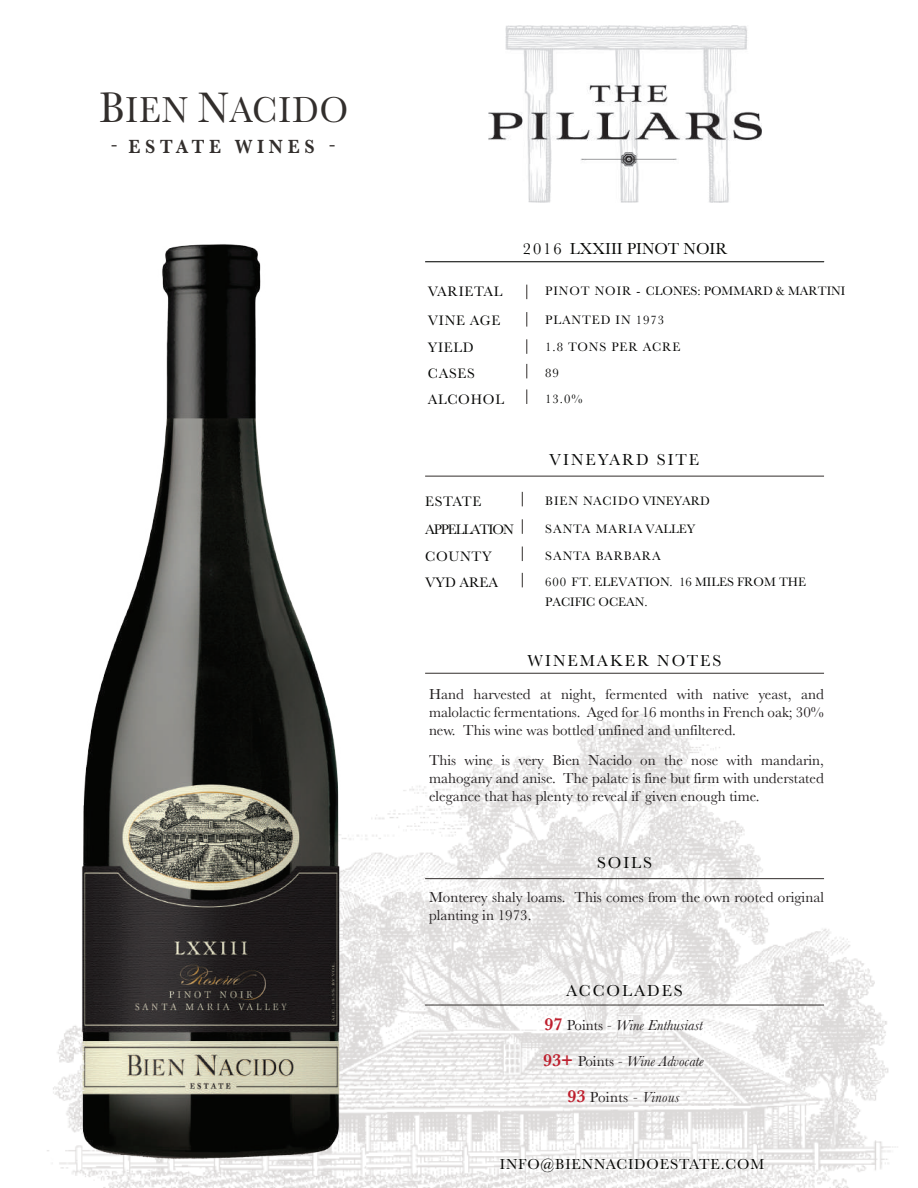
<style>
.page{position:relative;width:918px;height:1188px;background:#fff}
.page>*{position:absolute;margin:0;border:0;box-sizing:border-box;transform-origin:0 0}
.t1{font:37.2px "Baskerville URW";letter-spacing:.03em;color:#322e2c;scale:.93 1}
.t2{font:700 19.65px "Baskerville URW";letter-spacing:.26em;color:#322e2c;scale:.93 1}
.t3{font:16.5px "Baskerville";letter-spacing:.12em;color:#070807}
.t4{font:16.5px "Baskerville";color:#060705}
.t5{font:15px/18px "Baskerville";color:#231f20;text-align:justify}
.t6{font:italic 15px "Baskerville";color:#231f20}
.t7{font:15px "Baskerville";letter-spacing:.06em;color:#060705}
.t8{font:14.25px "Baskerville";letter-spacing:.05em;color:#050504}
.t9{font:14.25px "Baskerville";letter-spacing:-.005em;color:#060705}
.t10{font:14.25px "Baskerville";letter-spacing:.05em;color:#070807}
.t11{font:14.25px "Baskerville";letter-spacing:-.07em;color:#060705}
.t12{font:12.75px/19.5px "Baskerville";color:#060705}
.t13{font:12.75px "Baskerville";color:#050504}
.t14{font:12.75px "Baskerville";letter-spacing:.075em;color:#050504}
.t15{font:12.75px "Baskerville";letter-spacing:.045em;color:#060705}
.t16{font:12.75px "Baskerville";letter-spacing:.075em;color:#060705}
.t17{font:12.75px "Baskerville";letter-spacing:.075em;color:#070807}
.s1{font-size:43.95px}
.s2{font-weight:600;font-style:normal;font-size:18px;color:#be1f2e}
.s3{font-style:normal}
</style>
<div class="page">
<img style="left:103px;top:710px;width:795px;height:478px">
<hr style="left:425px;top:878px;width:399px;height:1px;background:#322e2c">
<hr style="left:425px;top:673px;width:399px;height:1px;background:#322e2c">
<svg style="left:522px;top:519px;width:1px;height:15px"></svg>
<svg style="left:522px;top:492px;width:1px;height:14px"></svg>
<svg style="left:522px;top:573px;width:1px;height:14px"></svg>
<svg style="left:522px;top:547px;width:1px;height:14px"></svg>
<hr style="left:425px;top:476px;width:399px;height:1px;background:#322e2c">
<svg style="left:527px;top:312px;width:1px;height:15px"></svg>
<svg style="left:527px;top:364px;width:1px;height:14px"></svg>
<svg style="left:527px;top:285px;width:1px;height:14px"></svg>
<svg style="left:527px;top:339px;width:1px;height:15px"></svg>
<svg style="left:527px;top:389px;width:1px;height:15px"></svg>
<hr style="left:425px;top:262px;width:399px;height:1px;background:#070807">
<hr style="left:425px;top:1005px;width:399px;height:1px;background:#322e2c">
<img style="left:47px;top:244px;width:322px;height:941px">
<img style="left:489px;top:25px;width:272px;height:177px">
<h1 class="t1" style="left:99px;top:85px;width:269px"><span class="s1">B</span>IEN <span class="s1">N</span>ACIDO</h1>
<h2 class="t2" style="left:111px;top:133px;width:242px">- ESTATE WINES -</h2>
<p class="t4" style="left:523px;top:238px;width:206px">2016 LXXIII PINOT NOIR</p>
<p class="t8" style="left:428px;top:283px;width:76px">VARIETAL</p>
<p class="t13" style="left:545px;top:283px;width:302px">PINOT NOIR - CLONES: POMMARD &amp; MARTINI</p>
<p class="t9" style="left:428px;top:311px;width:74px">VINE AGE</p>
<p class="t14" style="left:545px;top:312px;width:120px">PLANTED IN 1973</p>
<p class="t10" style="left:428px;top:338px;width:47px">YIELD</p>
<p class="t14" style="left:545px;top:339px;width:137px">1.8 TONS PER ACRE</p>
<p class="t9" style="left:428px;top:365px;width:49px">CASES</p>
<p class="t14" style="left:545px;top:364px;width:15px">89</p>
<p class="t8" style="left:428px;top:390px;width:78px">ALCOHOL</p>
<p class="t12" style="left:545px;top:389px;width:39px">13.0%</p>
<p class="t3" style="left:549px;top:449px;width:152px">VINEYARD SITE</p>
<p class="t9" style="left:425px;top:493px;width:58px">ESTATE</p>
<p class="t15" style="left:545px;top:493px;width:166px">BIEN NACIDO VINEYARD</p>
<p class="t11" style="left:425px;top:520px;width:90px">APPELLATION</p>
<p class="t16" style="left:545px;top:520px;width:152px">SANTA MARIA VALLEY</p>
<p class="t10" style="left:425px;top:547px;width:68px">COUNTY</p>
<p class="t17" style="left:545px;top:547px;width:117px">SANTA BARBARA</p>
<p class="t8" style="left:425px;top:574px;width:75px">VYD AREA</p>
<p class="t12" style="left:545px;top:572px;width:262px">600 FT. ELEVATION. 16 MILES FROM THE<br>PACIFIC OCEAN.</p>
<p class="t3" style="left:528px;top:650px;width:195px">WINEMAKER NOTES</p>
<p class="t5" style="left:429px;top:685px;width:396px">Hand harvested at night, fermented with native yeast, and malolactic fermentations. Aged for 16 months in French oak; 30% new. This wine was bottled unfined and unfiltered.</p>
<p class="t5" style="left:429px;top:751px;width:397px">This wine is very Bien Nacido on the nose with mandarin, mahogany and anise. The palate is fine but firm with understated elegance that has plenty to reveal if given enough time.</p>
<p class="t4" style="left:597px;top:852px;width:57px">SOILS</p>
<p class="t5" style="left:429px;top:889px;width:396px">Monterey shaly loams. This comes from the own rooted original planting in 1973.</p>
<p class="t3" style="left:566px;top:980px;width:118px">ACCOLADES</p>
<p class="t6" style="left:544px;top:1015px;width:160px"><span class="s2">97</span> <span class="s3">Points</span> - Wine Enthusiast</p>
<p class="t6" style="left:543px;top:1051px;width:162px"><span class="s2">93+</span> <span class="s3">Points</span> - Wine Advocate</p>
<p class="t6" style="left:567px;top:1087px;width:114px"><span class="s2">93</span> <span class="s3">Points</span> - Vinous</p>
<p class="t7" style="left:500px;top:1154px;width:266px">INFO@BIENNACIDOESTATE.COM</p>
</div>
